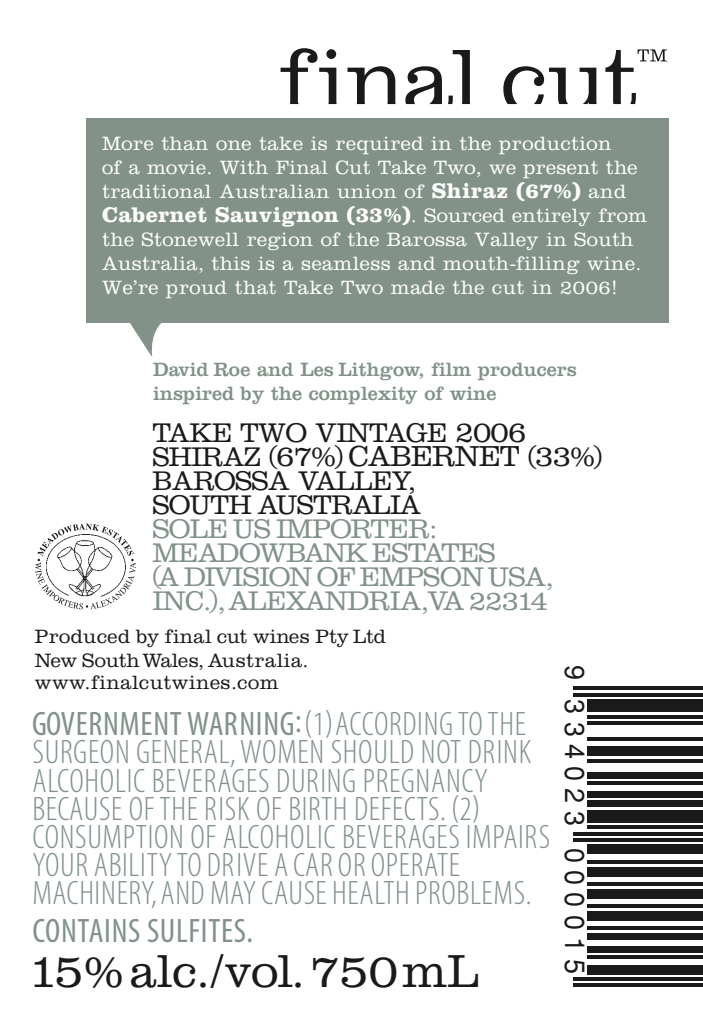
<style>
.page{position:relative;width:703px;height:1021px;background:#fff}
.page>*{position:absolute;margin:0;border:0;box-sizing:border-box;transform-origin:0 0}
.t1{font:300 48px "Clarendon";color:#1a1a1a}
.t2{font:300 condensed 34px/28px "Myriad Pro";letter-spacing:.02em;color:#829288}
.t3{font:condensed 34px "Myriad Pro";letter-spacing:.02em;color:#829288}
.t4{font:300 30px "Clarendon";letter-spacing:-.025em;color:#1a1a1a}
.t5{font:300 28px/24px "Clarendon";letter-spacing:-.025em;color:#829288}
.t6{font:300 28px/24px "Clarendon";letter-spacing:-.025em;color:#1a1a1a}
.t7{font:27.2px "Helvetica";letter-spacing:.27em;color:#1a1a1a}
.t8{font:700 22px "Clarendon";letter-spacing:.015em;color:#fff}
.t9{font:300 20px/24px "Clarendon";letter-spacing:.02em;color:#fff}
.t10{font:300 20px/24px "Clarendon";letter-spacing:.025em;color:#1a1a1a}
.t11{font:20px/24px "Clarendon";color:#829288}
.s1{font-weight:700;font-size:22px}
.s2{font-weight:300;font-size:20px}
.s3{font-size:30px}
.s4{font-size:28px}
.s5{font-weight:400}
</style>
<div class="page">
<hr style="left:574px;top:686px;width:129px;height:3px;background:#1a1a1a">
<hr style="left:574px;top:693px;width:129px;height:3px;background:#1a1a1a">
<div style="left:587px;top:699px;width:116px;height:13px;background:#1a1a1a"></div>
<hr style="left:587px;top:715px;width:116px;height:3px;background:#1a1a1a">
<hr style="left:587px;top:721px;width:116px;height:3px;background:#1a1a1a">
<hr style="left:587px;top:737px;width:116px;height:3px;background:#1a1a1a">
<div style="left:587px;top:746px;width:116px;height:10px;background:#1a1a1a"></div>
<hr style="left:587px;top:759px;width:116px;height:3px;background:#1a1a1a">
<div style="left:587px;top:772px;width:116px;height:6px;background:#1a1a1a"></div>
<hr style="left:587px;top:781px;width:116px;height:3px;background:#1a1a1a">
<div style="left:587px;top:791px;width:116px;height:6px;background:#1a1a1a"></div>
<div style="left:587px;top:800px;width:116px;height:6px;background:#1a1a1a"></div>
<div style="left:587px;top:810px;width:116px;height:12px;background:#1a1a1a"></div>
<hr style="left:587px;top:825px;width:116px;height:3px;background:#1a1a1a">
<hr style="left:574px;top:832px;width:129px;height:3px;background:#1a1a1a">
<hr style="left:574px;top:838px;width:129px;height:3px;background:#1a1a1a">
<div style="left:587px;top:844px;width:116px;height:10px;background:#1a1a1a"></div>
<hr style="left:587px;top:860px;width:116px;height:3px;background:#1a1a1a">
<div style="left:587px;top:866px;width:116px;height:10px;background:#1a1a1a"></div>
<hr style="left:587px;top:882px;width:116px;height:3px;background:#1a1a1a">
<div style="left:587px;top:889px;width:116px;height:9px;background:#1a1a1a"></div>
<hr style="left:587px;top:904px;width:116px;height:3px;background:#1a1a1a">
<div style="left:587px;top:911px;width:116px;height:9px;background:#1a1a1a"></div>
<hr style="left:587px;top:926px;width:116px;height:4px;background:#1a1a1a">
<div style="left:587px;top:933px;width:116px;height:6px;background:#1a1a1a"></div>
<div style="left:587px;top:945px;width:116px;height:7px;background:#1a1a1a"></div>
<hr style="left:587px;top:955px;width:116px;height:3px;background:#1a1a1a">
<div style="left:587px;top:964px;width:116px;height:10px;background:#1a1a1a"></div>
<hr style="left:574px;top:977px;width:129px;height:3px;background:#1a1a1a">
<hr style="left:574px;top:983px;width:129px;height:3px;background:#1a1a1a">
<svg style="left:130px;top:322px;width:33px;height:35px"></svg>
<img style="left:35px;top:523px;width:101px;height:87px">
<svg style="left:281px;top:48px;width:56px;height:56px"></svg>
<div style="left:326px;top:49px;width:10px;height:10px;background:#1a1a1a;border-radius:50%"></div>
<svg style="left:348px;top:66px;width:48px;height:38px"></svg>
<svg style="left:405px;top:66px;width:37px;height:38px"></svg>
<svg style="left:448px;top:50px;width:22px;height:54px"></svg>
<svg style="left:580px;top:68px;width:17px;height:36px"></svg>
<svg style="left:503px;top:66px;width:65px;height:38px"></svg>
<svg style="left:605px;top:49px;width:63px;height:55px"></svg>
<div style="left:86px;top:118px;width:583px;height:204px;background:#829288"></div>
<p class="t9" style="left:102px;top:131px;width:537px">More than one take is required in the production<br>of a movie. With Final Cut Take Two, we present the traditional Australian union of <span class="s1">Shiraz (67%)</span> and</p>
<p class="t8" style="left:102px;top:201px;width:546px">Cabernet Sauvignon (33%)<span class="s2">. Sourced entirely from</span></p>
<p class="t9" style="left:102px;top:227px;width:541px">the Stonewell region of the Barossa Valley in South<br>Australia, this is a seamless and mouth-filling wine.<br>We’re proud that Take Two made the cut in 2006!</p>
<p class="t11" style="left:153px;top:357px;width:425px">David Roe and Les Lithgow, film producers inspired by the complexity of wine</p>
<p class="t6" style="left:152px;top:420px;width:376px">take two VINTAGE <span class="s3">2006</span></p>
<p class="t4" style="left:152px;top:439px;width:451px"><span class="s4">SHIRAZ (</span>67%<span class="s4">)</span> CABERNET <span class="s4">(</span>33%<span class="s4">)</span></p>
<p class="t6" style="left:152px;top:468px;width:270px">BAROSSA VALLEY,<br>SOUTH AUSTRALIA</p>
<p class="t5" style="left:152px;top:516px;width:345px">SOLE US IMPORTE R:<br>MEADOWBANK ESTATE S</p>
<p class="t5" style="left:152px;top:564px;width:403px">(a division of EMPSONUSA,<br>INC.),Alexandria</p>
<p class="t5" style="left:421px;top:588px;width:128px">,VA 22314</p>
<p class="t10" style="left:35px;top:624px;width:353px">Produced by final cut wines Pty Ltd<br>New SouthWales, Australia.</p>
<p class="t10" style="left:35px;top:670px;width:245px">www.finalcutwines.com</p>
<p class="t2" style="left:32px;top:711px;width:520px"><span class="s5">GOVERNMENT WARNING:</span>(1)ACCORDING TO THE SURGEON GENERAL, WOMEN SHOULD NOT DRINK ALCOHOLIC BEVERAGES DURING PREGNANCY BECAUSE OF THE RISK OF BIRTH DEFECTS. (2)<br>CONSUMPTION OF ALCOHOLIC BEVERAGES IMPAIRS YOUR ABILITY TO DRIVE A CAR OR OPERATE MACHINERY,AND MAYCAUSE HEALTH PROBLEMS.</p>
<p class="t3" style="left:32px;top:912px;width:222px">CONTAINS SULFITES.</p>
<p class="t1" style="left:29px;top:942px;width:452px">15%alc./vol.750mL</p>
<p class="t7" style="left:591px;top:664px;width:311px;rotate:90deg">9 334023 000015</p>
</div>
